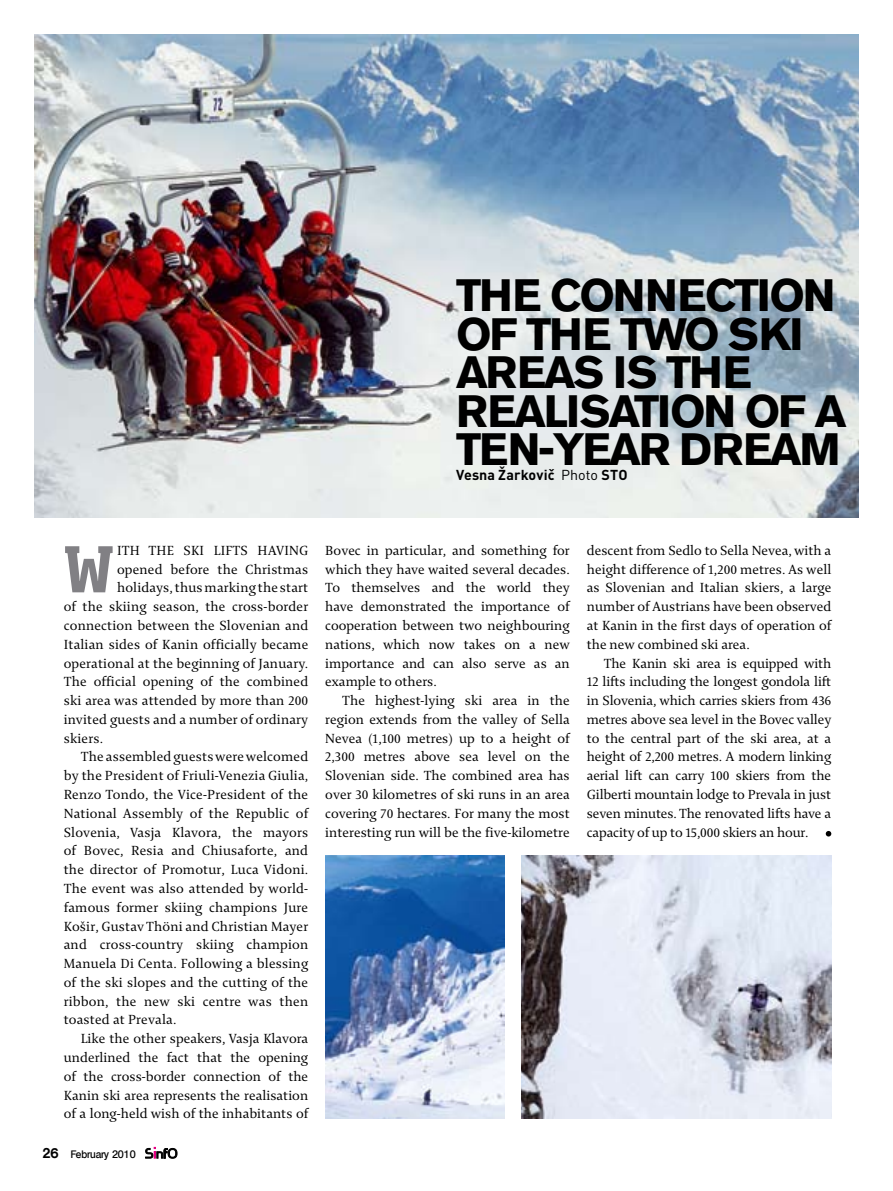
<style>
.page{position:relative;width:893px;height:1191px;background:#fff}
.page>*{position:absolute;margin:0;border:0;box-sizing:border-box;transform-origin:0 0}
.t1{font:700 condensed 62.1px "Soho Std";color:#818084}
.t2{font:700 45px/38.5px "Akzidenz Grotesk BE";letter-spacing:-.05em;color:#000}
.t3{font:14.25px "Enigma 2";color:#000}
.t4{font:700 14.25px "DIN";letter-spacing:.01em;color:#000}
.t5{font:600 10.5px "Olympia";letter-spacing:-.01em;color:#000;scale:.95 1}
.s1{font-weight:400}
.s2{font-weight:700;font-size:13.5px}
</style>
<div class="page">
<img style="left:34px;top:34px;width:825px;height:483px">
<svg style="left:146px;top:1147px;width:31px;height:11px"></svg>
<img style="left:325px;top:855px;width:179px;height:263px">
<img style="left:521px;top:855px;width:310px;height:263px">
<svg style="left:826px;top:831px;width:5px;height:5px"></svg>
<p class="t2" style="left:456px;top:276px;width:392px">THE CONNECTION<br>OF THE TWO SKI<br>AREAS IS THE<br>REALISATION OF A<br>TEN-YEAR DREAM</p>
<p class="t4" style="left:456px;top:465px;width:173px">Vesna Žarkovič <span class="s1">Photo</span> STO</p>
<p class="t1" style="left:64px;top:530px;width:52px">W</p>
<p class="t3" style="left:117px;top:540px;width:191px">ith the ski lifts having</p>
<p class="t3" style="left:117px;top:559px;width:193px">opened before the Christmas</p>
<p class="t3" style="left:117px;top:578px;width:193px">holidays, thus marking the start</p>
<p class="t3" style="left:64px;top:597px;width:246px">of the skiing season, the cross-border</p>
<p class="t3" style="left:64px;top:616px;width:246px">connection between the Slovenian and</p>
<p class="t3" style="left:64px;top:634px;width:246px">Italian sides of Kanin officially became</p>
<p class="t3" style="left:64px;top:653px;width:246px">operational at the beginning of January.</p>
<p class="t3" style="left:64px;top:672px;width:246px">The official opening of the combined</p>
<p class="t3" style="left:64px;top:691px;width:246px">ski area was attended by more than 200</p>
<p class="t3" style="left:64px;top:709px;width:246px">invited guests and a number of ordinary</p>
<p class="t3" style="left:64px;top:728px;width:41px">skiers.</p>
<p class="t3" style="left:81px;top:747px;width:229px">The assembled guests were welcomed</p>
<p class="t3" style="left:64px;top:766px;width:246px">by the President of Friuli-Venezia Giulia,</p>
<p class="t3" style="left:64px;top:785px;width:246px">Renzo Tondo, the Vice-President of the</p>
<p class="t3" style="left:64px;top:803px;width:247px">National Assembly of the Republic of</p>
<p class="t3" style="left:64px;top:822px;width:246px">Slovenia, Vasja Klavora, the mayors</p>
<p class="t3" style="left:64px;top:841px;width:246px">of Bovec, Resia and Chiusaforte, and</p>
<p class="t3" style="left:64px;top:860px;width:246px">the director of Promotur, Luca Vidoni.</p>
<p class="t3" style="left:64px;top:879px;width:246px">The event was also attended by world-</p>
<p class="t3" style="left:64px;top:897px;width:246px">famous former skiing champions Jure</p>
<p class="t3" style="left:64px;top:916px;width:246px">Košir, Gustav Thöni and Christian Mayer</p>
<p class="t3" style="left:64px;top:935px;width:246px">and cross-country skiing champion</p>
<p class="t3" style="left:64px;top:954px;width:246px">Manuela Di Centa. Following a blessing</p>
<p class="t3" style="left:64px;top:972px;width:246px">of the ski slopes and the cutting of the</p>
<p class="t3" style="left:64px;top:991px;width:246px">ribbon, the new ski centre was then</p>
<p class="t3" style="left:64px;top:1010px;width:114px">toasted at Prevala.</p>
<p class="t3" style="left:81px;top:1029px;width:229px">Like the other speakers, Vasja Klavora</p>
<p class="t3" style="left:64px;top:1048px;width:246px">underlined the fact that the opening</p>
<p class="t3" style="left:64px;top:1066px;width:246px">of the cross-border connection of the</p>
<p class="t3" style="left:64px;top:1085px;width:246px">Kanin ski area represents the realisation</p>
<p class="t3" style="left:64px;top:1104px;width:247px">of a long-held wish of the inhabitants of</p>
<p class="t5" style="left:43px;top:1148px;width:100px"><span class="s2">26</span> February 2010</p>
<p class="t3" style="left:325px;top:540px;width:246px">Bovec in particular, and something for</p>
<p class="t3" style="left:325px;top:559px;width:246px">which they have waited several decades.</p>
<p class="t3" style="left:325px;top:578px;width:246px">To themselves and the world they</p>
<p class="t3" style="left:325px;top:597px;width:247px">have demonstrated the importance of</p>
<p class="t3" style="left:325px;top:616px;width:246px">cooperation between two neighbouring</p>
<p class="t3" style="left:325px;top:634px;width:246px">nations, which now takes on a new</p>
<p class="t3" style="left:325px;top:653px;width:246px">importance and can also serve as an</p>
<p class="t3" style="left:325px;top:672px;width:113px">example to others.</p>
<p class="t3" style="left:342px;top:691px;width:229px">The highest-lying ski area in the</p>
<p class="t3" style="left:325px;top:709px;width:246px">region extends from the valley of Sella</p>
<p class="t3" style="left:325px;top:728px;width:247px">Nevea (1,100 metres) up to a height of</p>
<p class="t3" style="left:325px;top:747px;width:246px">2,300 metres above sea level on the</p>
<p class="t3" style="left:325px;top:766px;width:246px">Slovenian side. The combined area has</p>
<p class="t3" style="left:325px;top:785px;width:246px">over 30 kilometres of ski runs in an area</p>
<p class="t3" style="left:325px;top:803px;width:246px">covering 70 hectares. For many the most</p>
<p class="t3" style="left:325px;top:822px;width:246px">interesting run will be the five-kilometre</p>
<p class="t3" style="left:587px;top:540px;width:246px">descent from Sedlo to Sella Nevea, with a</p>
<p class="t3" style="left:587px;top:559px;width:246px">height difference of 1,200 metres. As well</p>
<p class="t3" style="left:587px;top:578px;width:246px">as Slovenian and Italian skiers, a large</p>
<p class="t3" style="left:587px;top:597px;width:246px">number of Austrians have been observed</p>
<p class="t3" style="left:587px;top:616px;width:247px">at Kanin in the first days of operation of</p>
<p class="t3" style="left:587px;top:634px;width:164px">the new combined ski area.</p>
<p class="t3" style="left:604px;top:653px;width:229px">The Kanin ski area is equipped with</p>
<p class="t3" style="left:587px;top:672px;width:246px">12 lifts including the longest gondola lift</p>
<p class="t3" style="left:587px;top:691px;width:246px">in Slovenia, which carries skiers from 436</p>
<p class="t3" style="left:587px;top:710px;width:246px">metres above sea level in the Bovec valley</p>
<p class="t3" style="left:587px;top:728px;width:246px">to the central part of the ski area, at a</p>
<p class="t3" style="left:587px;top:747px;width:246px">height of 2,200 metres. A modern linking</p>
<p class="t3" style="left:587px;top:766px;width:246px">aerial lift can carry 100 skiers from the</p>
<p class="t3" style="left:587px;top:785px;width:246px">Gilberti mountain lodge to Prevala in just</p>
<p class="t3" style="left:587px;top:803px;width:246px">seven minutes. The renovated lifts have a</p>
<p class="t3" style="left:587px;top:822px;width:223px">capacity of up to 15,000 skiers an hour.</p>
</div>
